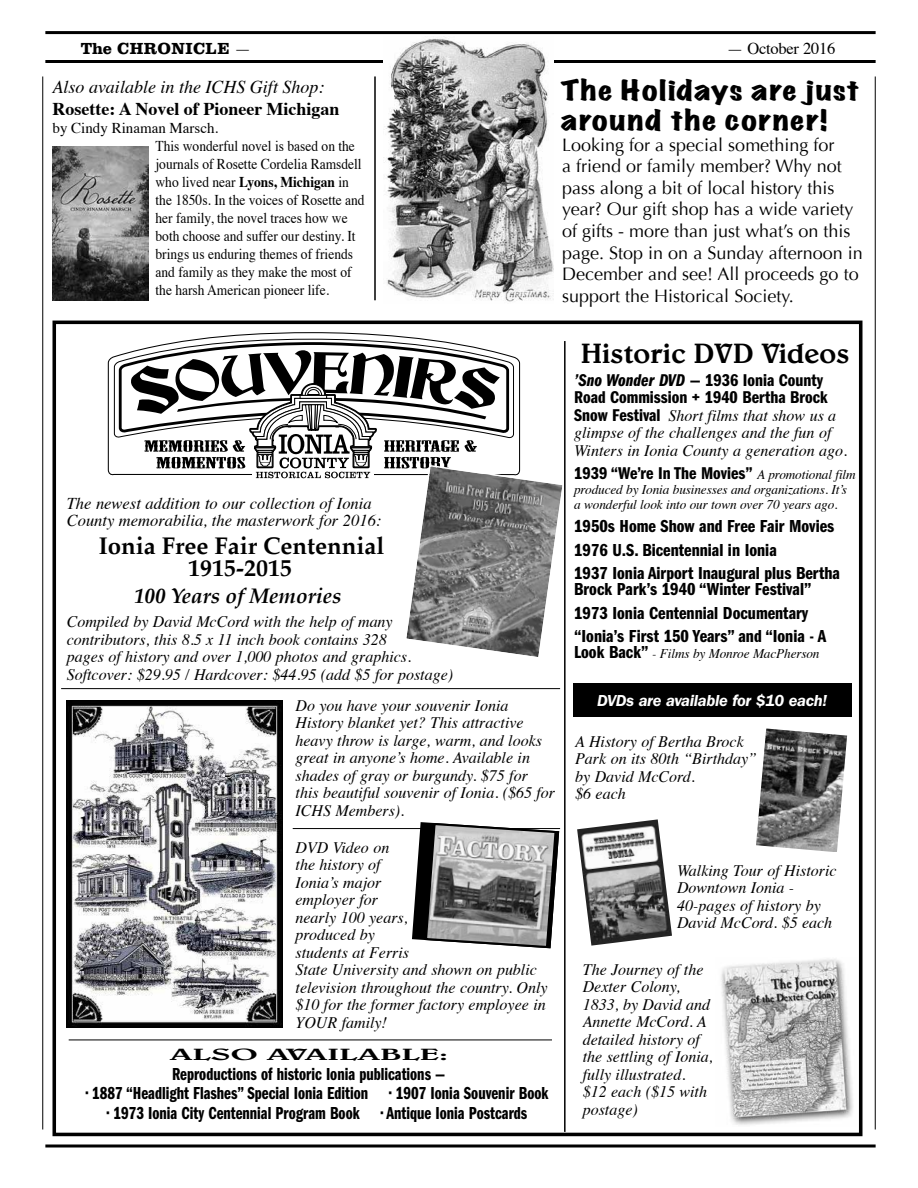
<style>
.page{position:relative;width:918px;height:1188px;background:#fff}
.page>*{position:absolute;margin:0;border:0;box-sizing:border-box;transform-origin:0 0}
.t1{font:500 28.35px "Belwe";color:#000}
.t2{font:expanded 25.5px/30.6px "Marker Felt";letter-spacing:.05em;color:#000;scale:1.25 1}
.t3{font:700 24px/22.5px "Palatino";color:#000;text-align:center}
.t4{font:italic 700 21px "Palatino";color:#000}
.t5{font:18px/21.6px "Optima";color:#000}
.t6{font:18px/23.2px "Franklin Gothic Demi Cmpr";color:#000;scale:1.1 1}
.t7{font:18px "Franklin Gothic Demi Cmpr";color:#000}
.t8{font:italic 18px "Times";color:#000}
.t9{font:700 18px "Times";color:#000}
.t10{font:17.7px/16.8px "Franklin Gothic Demi Cmpr";color:#000;scale:1.1 1}
.t11{font:italic 16.5px/16.5px "Times";color:#000}
.t12{font:italic 600 16.5px "Franklin Gothic";letter-spacing:-.02em;color:#fff}
.t13{font:500 16.5px "Belwe";color:#000;scale:2 1}
.t14{font:700 16.5px "Clarendon BT";letter-spacing:.025em;color:#000}
.t15{font:16.5px "Times";letter-spacing:-.015em;color:#000}
.t16{font:italic 16.05px/17.5px "Times";color:#000}
.t17{font:15px/18px "Times";color:#000}
.t18{font:italic 13.2px/15px "Times";letter-spacing:-.01em;color:#000}
.s1{font-family:"Times";font-weight:400}
.s2{font-weight:700}
.s3{font-family:"Franklin Gothic Demi Cmpr Ital"}
.s4{font-family:"Franklin Gothic Demi Cmpr";font-style:normal;font-size:17.7px}
.s5{font-family:"Times";font-style:italic;font-size:13.2px}
.s6{font-family:"Franklin Gothic Demi Cmpr";font-style:normal;font-size:18px}
</style>
<div class="page">
<hr style="left:42px;top:76px;width:1px;height:1054px;background:#000">
<hr style="left:875px;top:76px;width:1px;height:1054px;background:#000">
<hr style="left:45px;top:31px;width:831px;height:3px;background:#000">
<svg style="left:45px;top:1144px;width:831px;height:4px;background:#3f3f3f"></svg>
<hr style="left:45px;top:60px;width:831px;height:3px;background:#000">
<svg style="left:108px;top:332px;width:310px;height:144px"></svg>
<img style="left:67px;top:700px;width:216px;height:328px">
<div style="left:52px;top:321px;width:811px;height:815px;border:4px solid #000"></div>
<img style="left:756px;top:729px;width:91px;height:123px">
<img style="left:577px;top:819px;width:95px;height:127px">
<div style="left:573px;top:683px;width:279px;height:34px;background:#000"></div>
<img style="left:721px;top:959px;width:132px;height:166px">
<svg style="left:114px;top:338px;width:449px;height:319px"></svg>
<hr style="left:61px;top:688px;width:499px;height:1px;background:#000">
<hr style="left:69px;top:1040px;width:483px;height:1px;background:#000">
<hr style="left:293px;top:828px;width:267px;height:1px;background:#000">
<hr style="left:564px;top:341px;width:2px;height:791px;background:#000">
<svg style="left:411px;top:822px;width:149px;height:127px;background:#8f8f8f"></svg>
<img style="left:53px;top:147px;width:96px;height:153px">
<hr style="left:374px;top:76px;width:2px;height:224px;background:#000">
<img style="left:383px;top:37px;width:170px;height:265px">
<p class="t14" style="left:81px;top:39px;width:171px">The CHRONICLE <span class="s1">—</span></p>
<p class="t15" style="left:727px;top:33px;width:110px">— October 2016</p>
<p class="t8" style="left:52px;top:71px;width:273px">Also available in the ICHS Gift Shop:</p>
<p class="t9" style="left:52px;top:91px;width:289px">Rosette: A Novel of Pioneer Michigan</p>
<p class="t17" style="left:156px;top:117px;width:211px;text-indent:-103px">by Cindy Rinaman Marsch.<br>This wonderful novel is based on the journals of Rosette Cordelia Ramsdell who lived near <span class="s2">Lyons, Michigan</span> in the 1850s. In the voices of Rosette and her family, the novel traces how we both choose and suffer our destiny. It brings us enduring themes of friends and family as they make the most of the harsh American pioneer life.</p>
<h2 class="t2" style="left:561px;top:74px;width:240px">The Holidays are just around the corner!</h2>
<p class="t5" style="left:562px;top:134px;width:302px">Looking for a special something for<br>a friend or family member? Why not pass along a bit of local history this year? Our gift shop has a wide variety of gifts - more than just what’s on this page. Stop in on a Sunday afternoon in December and see! All proceeds go to support the Historical Society.</p>
<p class="t11" style="left:67px;top:494px;width:316px">The newest addition to our collection of Ionia<br>County memorabilia, the masterwork for 2016:</p>
<h3 class="t3" style="left:99px;top:534px;width:287px">Ionia Free Fair Centennial<br>1915-2015</h3>
<h3 class="t4" style="left:134px;top:578px;width:209px">100 Years of Memories</h3>
<p class="t16" style="left:67px;top:612px;width:388px">Compiled by David McCord with the help of many contributors, this 8.5 x 11 inch book contains 328<br>pages of history and over 1,000 photos and graphics.<br>Softcover: $29.95 / Hardcover: $44.95 (add $5 for postage)</p>
<p class="t16" style="left:296px;top:696px;width:261px">Do you have your souvenir Ionia History blanket yet? This attractive heavy throw is large, warm, and looks great in anyone’s home. Available in shades of gray or burgundy. $75 for<br>this beautiful souvenir of Ionia. ($65 for ICHS Members).</p>
<p class="t16" style="left:296px;top:838px;width:253px">DVD Video on<br>the history of<br>Ionia’s major<br>employer for<br>nearly 100 years,<br>produced by<br>students at Ferris<br>State University and shown on public television throughout the country. Only $10 for the former factory employee in<br>YOUR family!</p>
<p class="t13" style="left:170px;top:1045px;width:140px">ALSO AVAILABLE:</p>
<p class="t7" style="left:172px;top:1064px;width:275px">Reproductions of historic Ionia publications —</p>
<p class="t7" style="left:86px;top:1083px;width:464px">• 1887 “Headlight Flashes” Special Ionia Edition • 1907 Ionia Souvenir Book</p>
<p class="t7" style="left:107px;top:1103px;width:422px">• 1973 Ionia City Centennial Program Book • Antique Ionia Postcards</p>
<h1 class="t1" style="left:581px;top:337px;width:270px">Historic DVD Videos</h1>
<p class="t10" style="left:574px;top:372px;width:232px"><span class="s3">’Sno Wonder DVD</span> — 1936 Ionia County<br>Road Commission + 1940 Bertha Brock</p>
<p class="t16" style="left:574px;top:405px;width:274px"><span class="s4">Snow Festival</span> Short films that show us a glimpse of the challenges and the fun of<br>Winters in Ionia County a generation ago.</p>
<p class="t10" style="left:574px;top:465px;width:258px">1939 “We’re In The Movies” <span class="s5">A promotional film</span></p>
<p class="t18" style="left:574px;top:481px;width:274px">produced by Ionia businesses and organizations. It’s a wonderful look into our town over 70 years ago.</p>
<p class="t6" style="left:574px;top:515px;width:243px">1950s Home Show and Free Fair Movies<br>1976 U.S. Bicentennial in Ionia<br>1937 Ionia Airport Inaugural plus Bertha</p>
<p class="t6" style="left:574px;top:578px;width:231px">Brock Park’s 1940 “Winter Festival”<br>1973 Ionia Centennial Documentary “Ionia’s First 150 Years” and “Ionia - A</p>
<p class="t18" style="left:574px;top:646px;width:247px"><span class="s6">Look Back”</span> - Films by Monroe MacPherson</p>
<p class="t12" style="left:597px;top:691px;width:232px">DVDs are available for $10 each!</p>
<p class="t16" style="left:575px;top:732px;width:183px">A History of Bertha Brock<br>Park on its 80th “Birthday” by David McCord.<br>$6 each</p>
<p class="t16" style="left:677px;top:861px;width:161px">Walking Tour of Historic<br>Downtown Ionia -<br>40-pages of history by<br>David McCord. $5 each</p>
<p class="t16" style="left:583px;top:960px;width:132px">The Journey of the<br>Dexter Colony,<br>1833, by David and<br>Annette McCord. A detailed history of the settling of Ionia, fully illustrated. $12 each ($15 with postage)</p>
</div>
